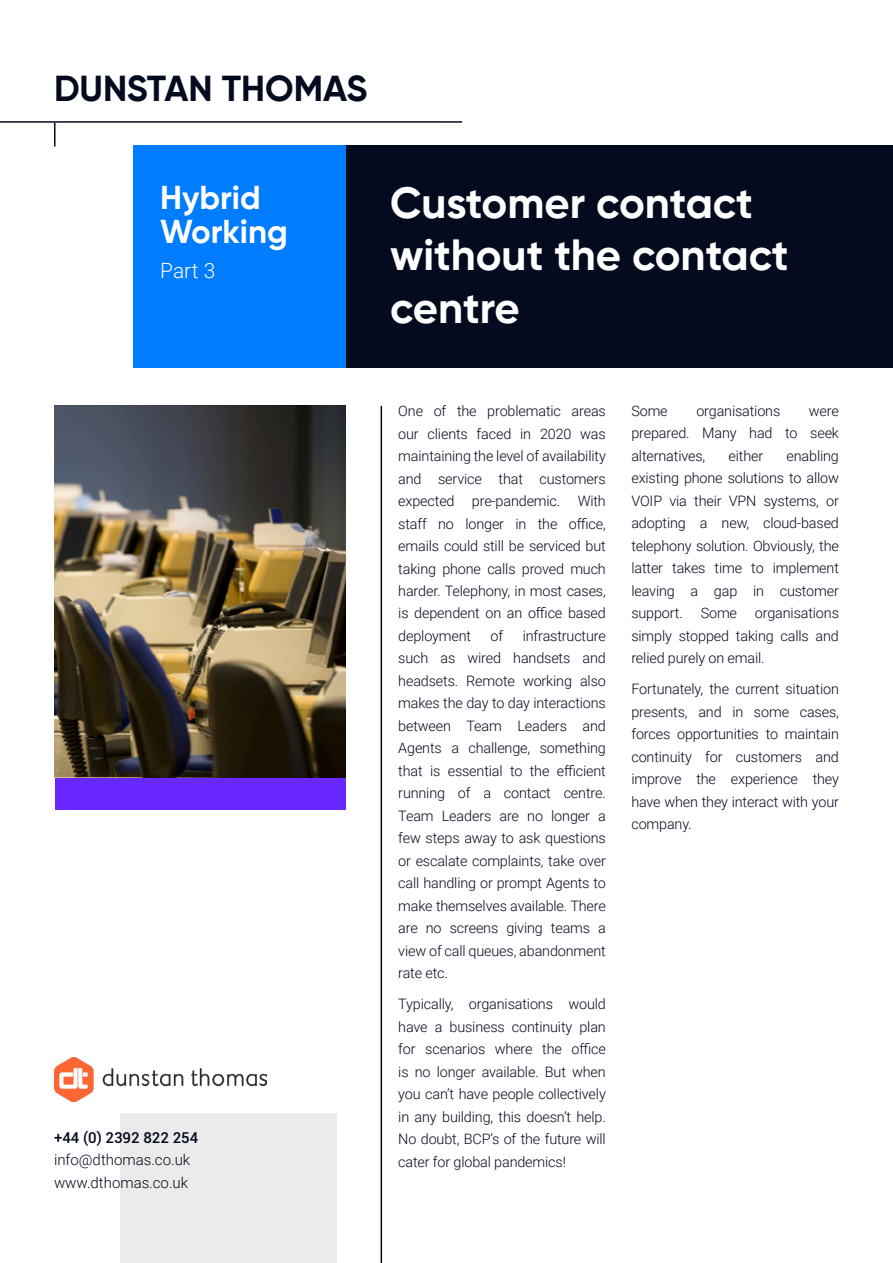
<style>
.page{position:relative;width:893px;height:1263px;background:#fff}
.page>*{position:absolute;margin:0;border:0;box-sizing:border-box;transform-origin:0 0}
.t1{font:700 43.5px/52.2px "Gilroy";color:#fff}
.t2{font:700 36px "Gilroy";color:#050b1e}
.t3{font:700 33px/34.5px "Gilroy";color:#fff}
.t4{font:300 21px "Roboto";color:#fff}
.t5{font:300 15px/22.2px "Roboto";color:#050b1e}
.t6{font:500 15px "Roboto";color:#050b1e}
.t7{font:300 14.4px/22.5px "Roboto";letter-spacing:-.01em;color:#050b1e;text-align:justify}
</style>
<div class="page">
<div style="left:55px;top:406px;width:290px;height:404px;background:#6828ff"></div>
<img style="left:55px;top:405px;width:290px;height:372px">
<div style="left:133px;top:145px;width:760px;height:223px;background:#050b1e"></div>
<div style="left:133px;top:145px;width:212px;height:223px;background:#007cff"></div>
<hr style="left:381px;top:406px;width:1px;height:857px;background:#050b1e">
<div style="left:120px;top:1114px;width:217px;height:149px;background:#ebebeb"></div>
<img style="left:54px;top:1058px;width:212px;height:43px">
<hr style="left:0;top:121px;width:462px;height:2px;background:#050b1e">
<hr style="left:54px;top:123px;width:2px;height:23px;background:#050b1e">
<h2 class="t2" style="left:54px;top:66px;width:315px">DUNSTAN THOMAS</h2>
<h3 class="t3" style="left:160px;top:180px;width:129px">Hybrid<br>Working</h3>
<h3 class="t4" style="left:160px;top:256px;width:57px">Part 3</h3>
<p class="t6" style="left:54px;top:1127px;width:146px">+44 (0) 2392 822 254</p>
<p class="t5" style="left:54px;top:1148px;width:138px">info@dthomas.co.uk www.dthomas.co.uk</p>
<h1 class="t1" style="left:390px;top:177px;width:400px">Customer contact without the contact centre</h1>
<p class="t7" style="left:398px;top:399px;width:209px">One of the problematic areas our clients faced in 2020 was maintaining the level of availability and service that customers expected pre-pandemic. With staff no longer in the office, emails could still be serviced but taking phone calls proved much harder. Telephony, in most cases, is dependent on an office based deployment</p>
<p class="t7" style="left:398px;top:624px;width:209px;text-indent:124px">infrastructure such as wired handsets and headsets. Remote working also makes the day to day interactions between Team Leaders and Agents a challenge, something that is essential to the efficient running of a contact centre.<br>Team Leaders are no longer a few steps away to ask questions or escalate complaints, take over call handling or prompt Agents to make themselves available. There are no screens giving teams a view of call queues, abandonment rate etc.</p>
<p class="t7" style="left:398px;top:992px;width:209px">Typically, organisations would have a business continuity plan for scenarios where the office is no longer available. But when you can’t have people collectively in any building, this doesn’t help.<br>No doubt, BCP’s of the future will cater for global pandemics!</p>
<p class="t7" style="left:491px;top:624px;width:14px">of</p>
<p class="t7" style="left:631px;top:399px;width:38px">Some</p>
<p class="t7" style="left:696px;top:399px;width:85px">organisations</p>
<p class="t7" style="left:631px;top:399px;width:209px;text-indent:178px">were prepared. Many had to seek alternatives,</p>
<p class="t7" style="left:631px;top:444px;width:209px;text-indent:155px">enabling existing phone solutions to allow VOIP via their VPN systems, or adopting a new, cloud-based telephony solution. Obviously, the latter takes time to implement leaving a gap in customer support. Some organisations simply stopped taking calls and relied purely on email.</p>
<p class="t7" style="left:631px;top:677px;width:209px">Fortunately, the current situation presents, and in some cases, forces opportunities to maintain continuity for customers and improve the experience they have when they interact with your company.</p>
<p class="t7" style="left:729px;top:444px;width:36px">either</p>
</div>
